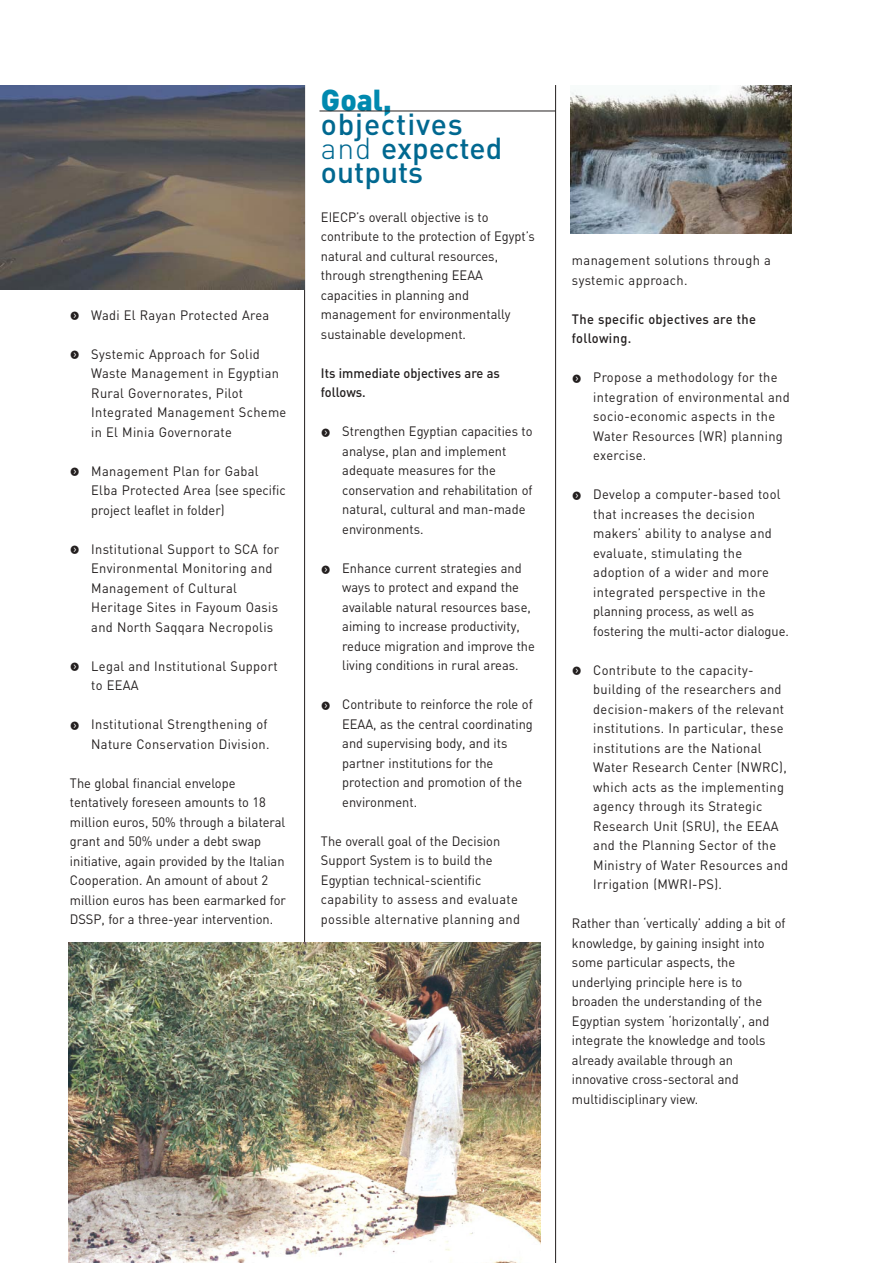
<style>
.page{position:relative;width:893px;height:1263px;background:#fff}
.page>*{position:absolute;margin:0;border:0;box-sizing:border-box;transform-origin:0 0}
.t1{font:500 30px/24px "DIN";color:#006890}
.t2{font:900 30px "DIN";color:#0089af}
.t3{font:13.5px/19.5px "DIN";color:#231f1f;scale:.95 1}
.t4{font:13.5px/19.5px "DIN";letter-spacing:.025em;color:#231f1f;scale:.95 1}
.t5{font:500 13.5px/19.5px "DIN";letter-spacing:.025em;color:#231f1f;scale:.95 1}
.t6{font:500 13.5px/19.5px "DIN";letter-spacing:.005em;color:#231f1f;scale:.95 1}
.s1{font-weight:300}
</style>
<div class="page">
<hr style="left:304px;top:85px;width:1px;height:1072px;background:#231f1f">
<hr style="left:555px;top:85px;width:1px;height:1178px;background:#231f1f">
<img style="left:68px;top:942px;width:472px;height:321px">
<img style="left:0;top:85px;width:304px;height:204px">
<img style="left:570px;top:85px;width:221px;height:148px">
<hr style="left:319px;top:111px;width:236px;height:1px;background:#231f1f">
<p class="t4" style="left:70px;top:307px;width:211px"><sub>f</sub> Wadi El Rayan Protected Area</p>
<p class="t4" style="left:91px;top:346px;width:207px;text-indent:-21px"><sub>f</sub> Systemic Approach for Solid<br>Waste Management in Egyptian<br>Rural Governorates, Pilot<br>Integrated Management Scheme in El Minia Governorate</p>
<p class="t3" style="left:91px;top:463px;width:206px;text-indent:-21px"><sub>f</sub> Management Plan for Gabal<br>Elba Protected Area (see specific project leaflet in folder)</p>
<p class="t4" style="left:91px;top:541px;width:199px;text-indent:-21px"><sub>f</sub> Institutional Support to SCA for<br>Environmental Monitoring and<br>Management of Cultural<br>Heritage Sites in Fayoum Oasis and North Saqqara Necropolis</p>
<p class="t4" style="left:91px;top:658px;width:198px;text-indent:-21px"><sub>f</sub> Legal and Institutional Support to EEAA</p>
<p class="t4" style="left:70px;top:716px;width:211px;text-align:right"><sub>f</sub> Institutional Strengthening of<br>Nature Conservation Division.</p>
<p class="t3" style="left:70px;top:775px;width:229px">The global financial envelope tentatively foreseen amounts to 18 million euros, 50% through a bilateral grant and 50% under a debt swap initiative, again provided by the Italian Cooperation. An amount of about 2 million euros has been earmarked for DSSP, for a three-year intervention.</p>
<h1 class="t2" style="left:321px;top:90px;width:72px">Goal,</h1>
<h1 class="t1" style="left:321px;top:116px;width:183px">objectives <span class="s1">and</span> expected outputs</h1>
<p class="t3" style="left:321px;top:209px;width:227px">EIECP’s overall objective is to contribute to the protection of Egypt’s natural and cultural resources, through strengthening EEAA capacities in planning and management for environmentally sustainable development.</p>
<p class="t6" style="left:321px;top:365px;width:190px">Its immediate objectives are as follows.</p>
<p class="t3" style="left:342px;top:423px;width:202px;text-indent:-21px"><sub>f</sub> Strengthen Egyptian capacities to analyse, plan and implement adequate measures for the conservation and rehabilitation of natural, cultural and man-made environments.</p>
<p class="t3" style="left:342px;top:560px;width:204px;text-indent:-21px"><sub>f</sub> Enhance current strategies and ways to protect and expand the available natural resources base, aiming to increase productivity, reduce migration and improve the living conditions in rural areas.</p>
<p class="t3" style="left:342px;top:696px;width:202px;text-indent:-21px"><sub>f</sub> Contribute to reinforce the role of<br>EEAA, as the central coordinating and supervising body, and its partner institutions for the protection and promotion of the environment.</p>
<p class="t3" style="left:321px;top:833px;width:211px">The overall goal of the Decision<br>Support System is to build the<br>Egyptian technical-scientific capability to assess and evaluate possible alternative planning and</p>
<p class="t4" style="left:572px;top:252px;width:211px">management solutions through a systemic approach.</p>
<p class="t5" style="left:572px;top:311px;width:195px">The specific objectives are the following.</p>
<p class="t4" style="left:593px;top:369px;width:208px;text-indent:-21px"><sub>f</sub> Propose a methodology for the integration of environmental and socio-economic aspects in the<br>Water Resources (WR) planning exercise.</p>
<p class="t4" style="left:593px;top:486px;width:207px;text-indent:-21px"><sub>f</sub> Develop a computer-based tool that increases the decision makers’ ability to analyse and evaluate, stimulating the adoption of a wider and more integrated perspective in the planning process, as well as fostering the multi-actor dialogue.</p>
<p class="t4" style="left:593px;top:662px;width:207px;text-indent:-21px"><sub>f</sub> Contribute to the capacity&shy;building of the researchers and decision-makers of the relevant institutions. In particular, these institutions are the National<br>Water Research Center (NWRC), which acts as the implementing agency through its Strategic<br>Research Unit (SRU), the EEAA and the Planning Sector of the<br>Ministry of Water Resources and<br>Irrigation (MWRI-PS).</p>
<p class="t3" style="left:572px;top:915px;width:226px">Rather than ‘vertically’ adding a bit of knowledge, by gaining insight into some particular aspects, the underlying principle here is to broaden the understanding of the<br>Egyptian system ‘horizontally’, and integrate the knowledge and tools already available through an innovative cross-sectoral and multidisciplinary view.</p>
</div>
